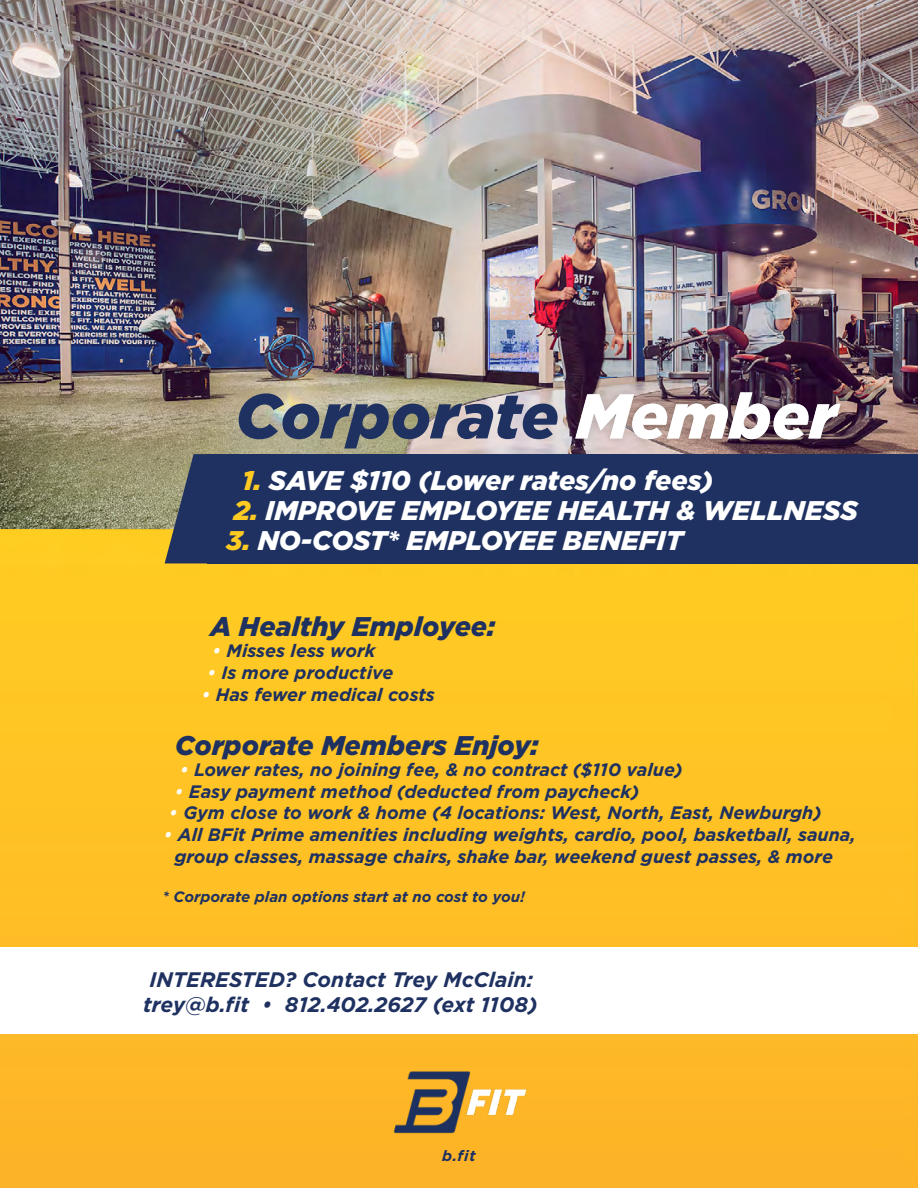
<style>
.page{position:relative;width:918px;height:1188px;background:#fff}
.page>*{position:absolute;margin:0;border:0;box-sizing:border-box;transform-origin:0 0}
.t1{font:italic 900 63px "Gotham";color:#1e3160}
.t2{font:italic 900 27px "Gotham";color:#fff}
.t3{font:italic 900 27px "Gotham";color:#1e3160}
.t4{font:italic 700 21px/25.2px "Gotham";color:#1e3160}
.t5{font:italic 700 18px/21.6px "Gotham";color:#1e3160}
.t6{font:italic 700 15px "Gotham";color:#1e3160}
.s1{color:#fff}
.s2{color:#ffcb23}
</style>
<div class="page">
<img style="left:0;top:529px;width:918px;height:659px">
<div style="left:0;top:948px;width:918px;height:86px;background:#fff"></div>
<img style="left:0;top:0;width:918px;height:529px">
<div style="left:207px;top:454px;width:711px;height:109px;background:#1e3160"></div>
<svg style="left:165px;top:454px;width:42px;height:109px;background:#4d5765"></svg>
<div style="left:568px;top:384px;width:280px;height:63px;background:#000;opacity:.19"></div>
<img style="left:386px;top:1061px;width:149px;height:84px">
<h1 class="t1" style="left:235px;top:373px;width:603px">Corporate <span class="s1">Member</span></h1>
<h2 class="t2" style="left:242px;top:461px;width:473px"><span class="s2">1.</span> SAVE $110 (Lower rates/no fees)</h2>
<h2 class="t2" style="left:234px;top:491px;width:626px"><span class="s2">2.</span> IMPROVE EMPLOYEE HEALTH &amp; WELLNESS</h2>
<h2 class="t2" style="left:226px;top:521px;width:459px"><span class="s2">3.</span> NO-COST* EMPLOYEE BENEFIT</h2>
<h2 class="t3" style="left:211px;top:608px;width:286px">A Healthy Employee:</h2>
<p class="t5" style="left:212px;top:640px;width:165px"><span class="s1">•</span> Misses less work</p>
<p class="t5" style="left:207px;top:662px;width:188px"><span class="s1">•</span> Is more productive</p>
<p class="t5" style="left:201px;top:683px;width:235px"><span class="s1">•</span> Has fewer medical costs</p>
<h2 class="t3" style="left:175px;top:727px;width:365px">Corporate Members Enjoy:</h2>
<p class="t5" style="left:180px;top:759px;width:504px"><span class="s1">•</span> Lower rates, no joining fee, &amp; no contract ($110 value)</p>
<p class="t5" style="left:174px;top:781px;width:466px"><span class="s1">•</span> Easy payment method (deducted from paycheck)</p>
<p class="t5" style="left:169px;top:802px;width:654px"><span class="s1">•</span> Gym close to work &amp; home (4 locations: West, North, East, Newburgh)</p>
<p class="t5" style="left:174px;top:824px;width:683px;text-indent:-11px"><span class="s1">•</span> All BFit Prime amenities including weights, cardio, pool, basketball, sauna, group classes, massage chairs, shake bar, weekend guest passes, &amp; more</p>
<p class="t6" style="left:163px;top:887px;width:364px">* Corporate plan options start at no cost to you!</p>
<p class="t4" style="left:143px;top:967px;width:396px">INTERESTED? Contact Trey McClain: trey@b.fit • 812.402.2627 (ext 1108)</p>
<p class="t6" style="left:442px;top:1146px;width:35px">b.fit</p>
</div>
